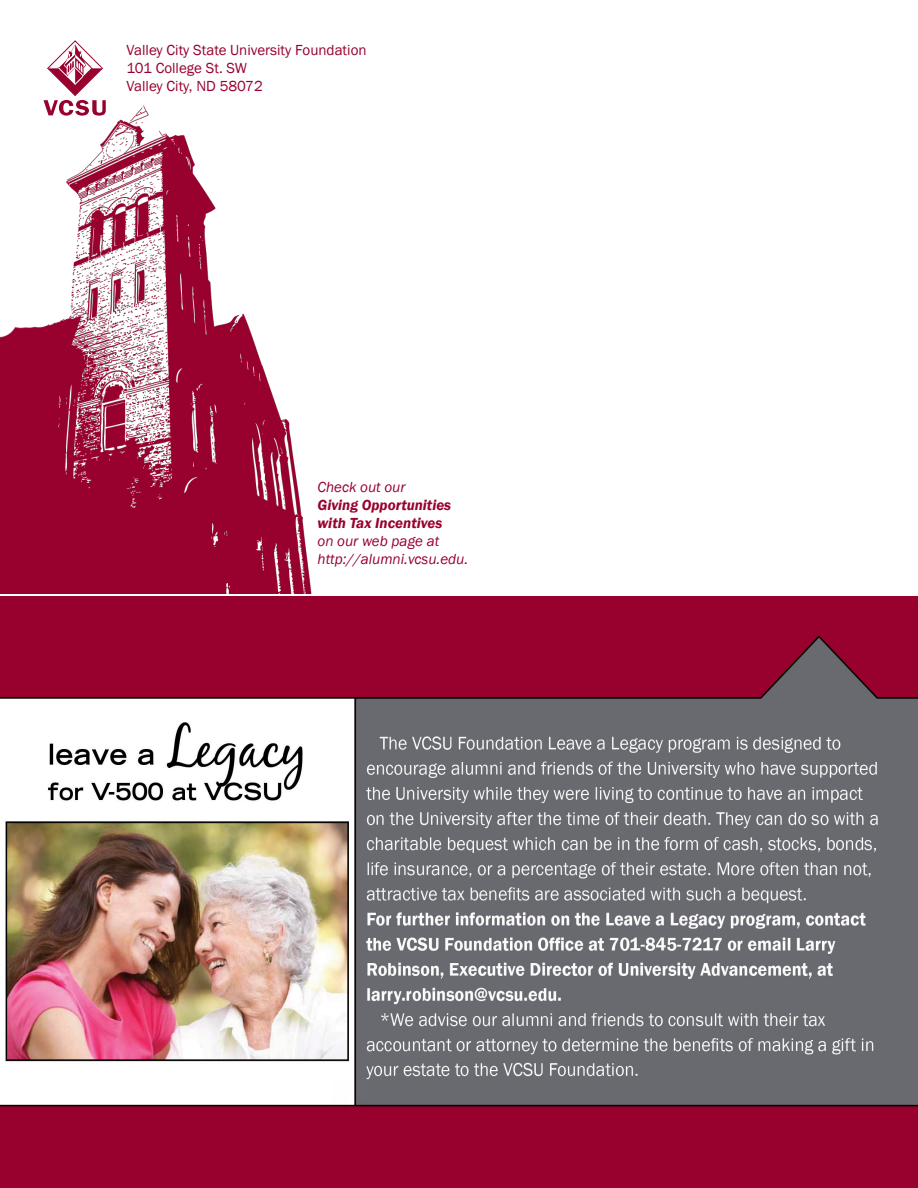
<style>
.page{position:relative;width:918px;height:1188px;background:#fff}
.page>*{position:absolute;margin:0;border:0;box-sizing:border-box;transform-origin:0 0}
.t1{font:15px/18px "Franklin Gothic";color:#98002e}
.t2{font:italic 15px/18px "Franklin Gothic";color:#98002e}
.t3{font:italic 600 15px/18px "Franklin Gothic";color:#98002e}
</style>
<div class="page">
<svg style="left:43px;top:40px;width:63px;height:64px"></svg>
<img style="left:0;top:104px;width:312px;height:490px">
<img style="left:0;top:596px;width:918px;height:592px">
<p class="t1" style="left:127px;top:41px;width:241px">Valley City State University Foundation<br>101 College St. SW<br>Valley City, ND 58072</p>
<p class="t2" style="left:318px;top:478px;width:90px">Check out our</p>
<p class="t3" style="left:318px;top:496px;width:135px">Giving Opportunities with Tax Incentives</p>
<p class="t2" style="left:318px;top:532px;width:152px">on our web page at http://alumni.vcsu.edu.</p>
</div>
